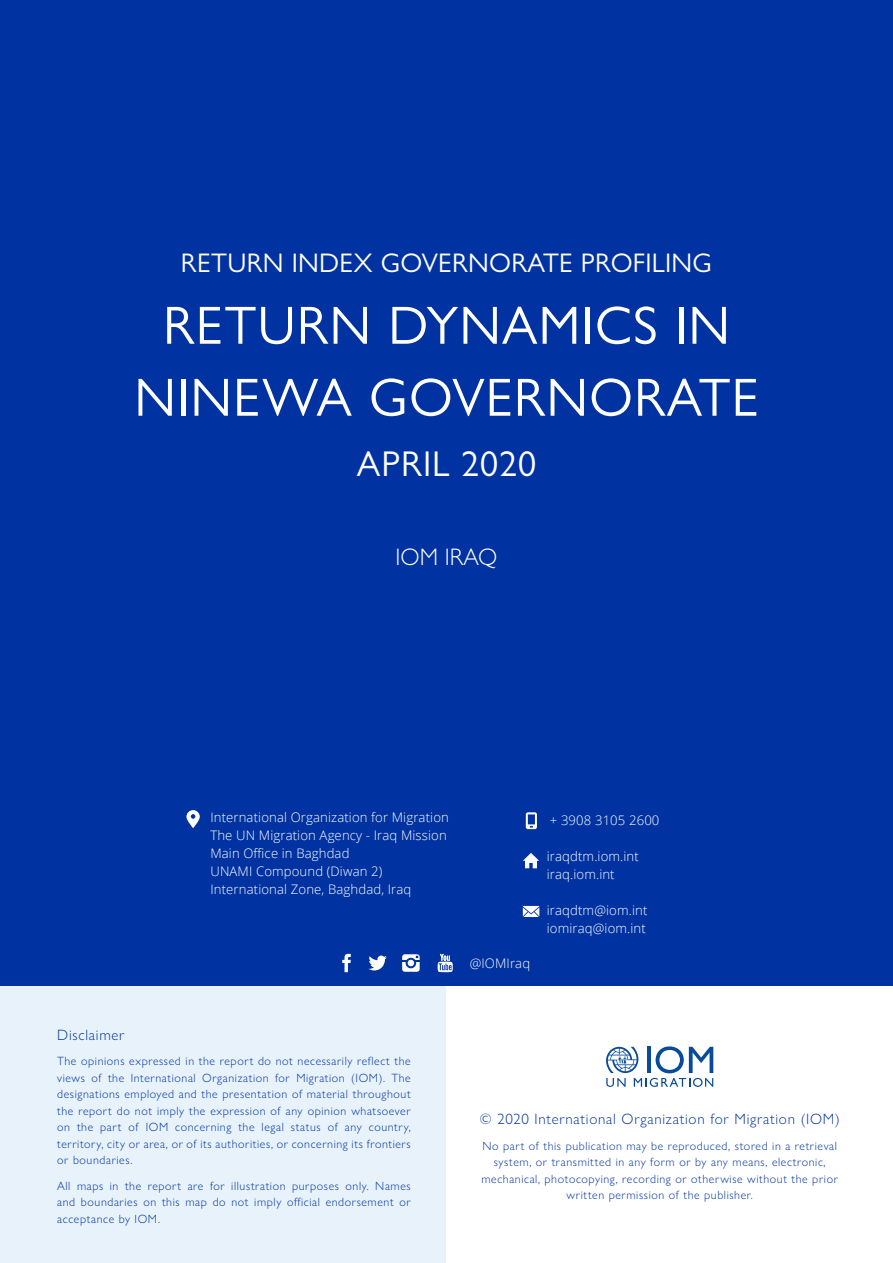
<style>
.page{position:relative;width:893px;height:1263px;background:#fff}
.page>*{position:absolute;margin:0;border:0;box-sizing:border-box;transform-origin:0 0}
.t1{font:54px/72px "Gill Sans Nova";letter-spacing:.02em;color:#fff;text-align:center}
.t2{font:36px "Gill Sans Nova";letter-spacing:.025em;color:#fff}
.t3{font:27px "Gill Sans Nova";letter-spacing:.01em;color:#fff}
.t4{font:300 24px "Gill Sans Nova";color:#fff}
.t5{font:300 15px "Gill Sans Nova";letter-spacing:.05em;color:#0033a1}
.t6{font:300 13.2px/18px "Open Sans";letter-spacing:.01em;color:#fff}
.t7{font:300 12px/16.5px "Gill Sans Nova";letter-spacing:.05em;color:#0033a1;text-align:justify}
</style>
<div class="page">
<div style="left:0;top:986px;width:446px;height:277px;background:#e7f2fb"></div>
<div style="left:0;top:0;width:893px;height:986px;background:#0033a1"></div>
<svg style="left:186px;top:810px;width:14px;height:18px"></svg>
<svg style="left:342px;top:954px;width:9px;height:18px"></svg>
<svg style="left:368px;top:955px;width:19px;height:15px"></svg>
<svg style="left:402px;top:954px;width:18px;height:18px"></svg>
<svg style="left:438px;top:954px;width:15px;height:18px"></svg>
<svg style="left:526px;top:812px;width:11px;height:17px"></svg>
<svg style="left:523px;top:853px;width:16px;height:15px"></svg>
<svg style="left:523px;top:906px;width:16px;height:11px"></svg>
<svg style="left:606px;top:1046px;width:107px;height:41px"></svg>
<h3 class="t3" style="left:181px;top:246px;width:532px">RETURN INDEX GOVERNORATE PROFILING</h3>
<h1 class="t1" style="left:134px;top:289px;width:626px">RETURN DYNAMICS IN<br>NINEWA GOVERNORATE</h1>
<h2 class="t2" style="left:357px;top:441px;width:181px">APRIL 2020</h2>
<h3 class="t4" style="left:396px;top:542px;width:103px">IOM IRAQ</h3>
<p class="t6" style="left:210px;top:808px;width:240px">International Organization for Migration<br>The UN Migration Agency - Iraq Mission<br>Main Office in Baghdad<br>UNAMI Compound (Diwan 2)<br>International Zone, Baghdad, Iraq</p>
<p class="t6" style="left:470px;top:954px;width:62px">@IOMIraq</p>
<p class="t6" style="left:550px;top:811px;width:111px">+ 3908 3105 2600</p>
<p class="t6" style="left:547px;top:847px;width:94px">iraqdtm.iom.int iraq.iom.int</p>
<p class="t6" style="left:547px;top:901px;width:102px">iraqdtm@iom.int iomiraq@iom.int</p>
<p class="t5" style="left:57px;top:1025px;width:69px">Disclaimer</p>
<p class="t7" style="left:57px;top:1053px;width:355px">The opinions expressed in the report do not necessarily reflect the views of the International Organization for Migration (IOM). The designations employed and the presentation of material throughout the report do not imply the expression of any opinion whatsoever on the part of IOM concerning the legal status of any country, territory, city or area, or of its authorities, or concerning its frontiers or boundaries.</p>
<p class="t7" style="left:57px;top:1177px;width:355px">All maps in the report are for illustration purposes only. Names and boundaries on this map do not imply official endorsement or acceptance by IOM.</p>
<p class="t5" style="left:480px;top:1110px;width:361px">© 2020 International Organization for Migration (IOM)</p>
<p class="t7" style="left:481px;top:1137px;width:358px;text-align:center">No part of this publication may be reproduced, stored in a retrieval system, or transmitted in any form or by any means, electronic, mechanical, photocopying, recording or otherwise without the prior written permission of the publisher.</p>
</div>
